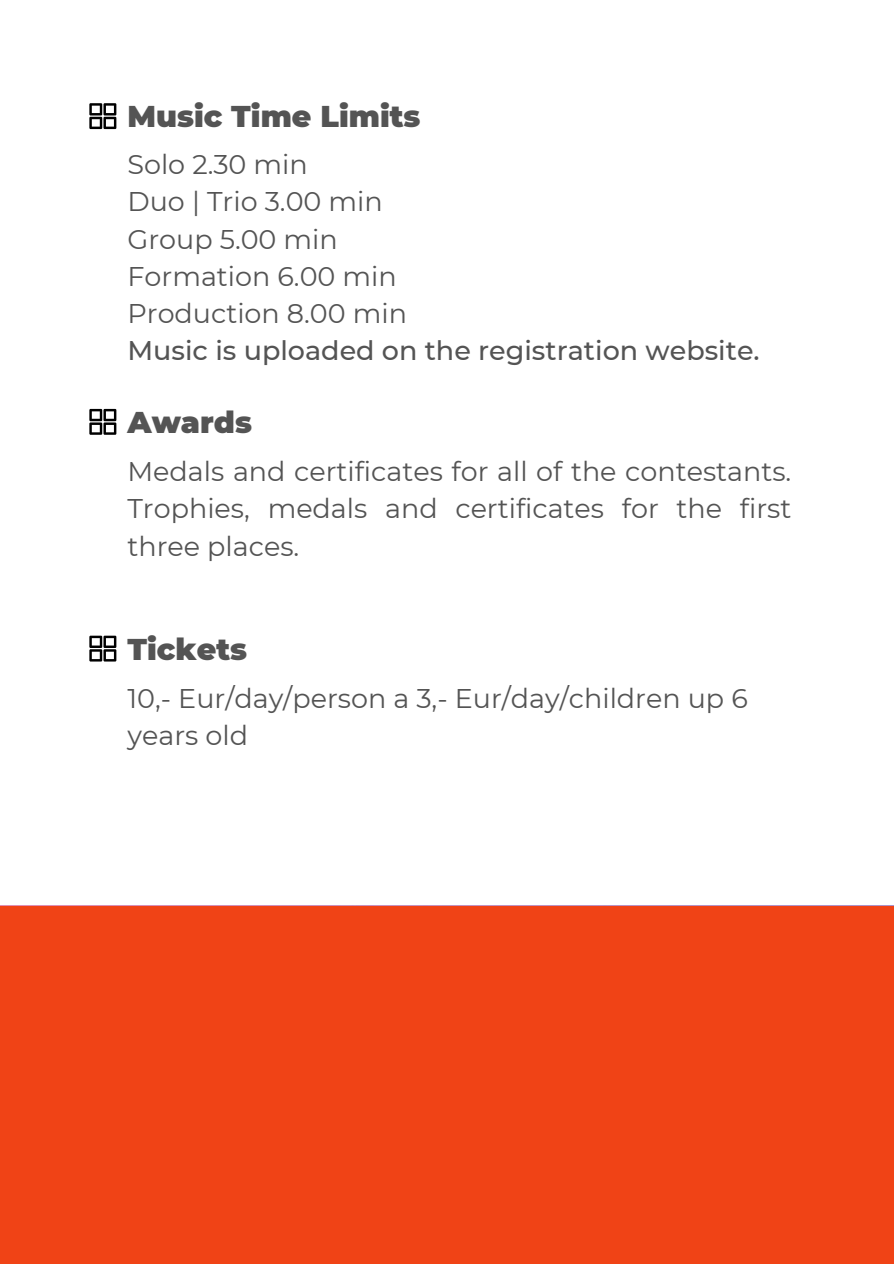
<style>
.page{position:relative;width:894px;height:1264px;background:#fff}
.page>*{position:absolute;margin:0;border:0;box-sizing:border-box;transform-origin:0 0}
.t1{font:900 30px "Montserrat";color:#545454}
.t2{font:27px/37.2px "Montserrat";color:#545454;text-align:justify}
.t3{font:500 27px "Montserrat";color:#545454}
</style>
<div class="page">
<svg style="left:89px;top:103px;width:27px;height:26px"></svg>
<svg style="left:89px;top:409px;width:27px;height:26px"></svg>
<svg style="left:89px;top:635px;width:27px;height:26px"></svg>
<div style="left:0;top:905px;width:893px;height:358px;background:#f04316"></div>
<p class="t1" style="left:127px;top:97px;width:294px">Music Time Limits</p>
<h1 class="t2" style="left:127px;top:146px;width:182px">Solo 2.30 min</h1>
<p class="t2" style="left:127px;top:183px;width:257px">Duo | Trio 3.00 min</p>
<p class="t2" style="left:127px;top:220px;width:212px">Group 5.00 min</p>
<p class="t2" style="left:127px;top:257px;width:271px">Formation 6.00 min</p>
<p class="t2" style="left:127px;top:294px;width:281px">Production 8.00 min</p>
<p class="t3" style="left:127px;top:334px;width:633px">Music is uploaded on the registration website.</p>
<p class="t1" style="left:127px;top:404px;width:126px">Awards</p>
<p class="t2" style="left:127px;top:453px;width:665px">Medals and certificates for all of the contestants.<br>Trophies, medals and certificates for the first three places.</p>
<p class="t1" style="left:127px;top:631px;width:121px">Tickets</p>
<h1 class="t2" style="left:127px;top:679px;width:621px">10,- Eur/day/person a 3,- Eur/day/children up 6 years old</h1>
</div>
